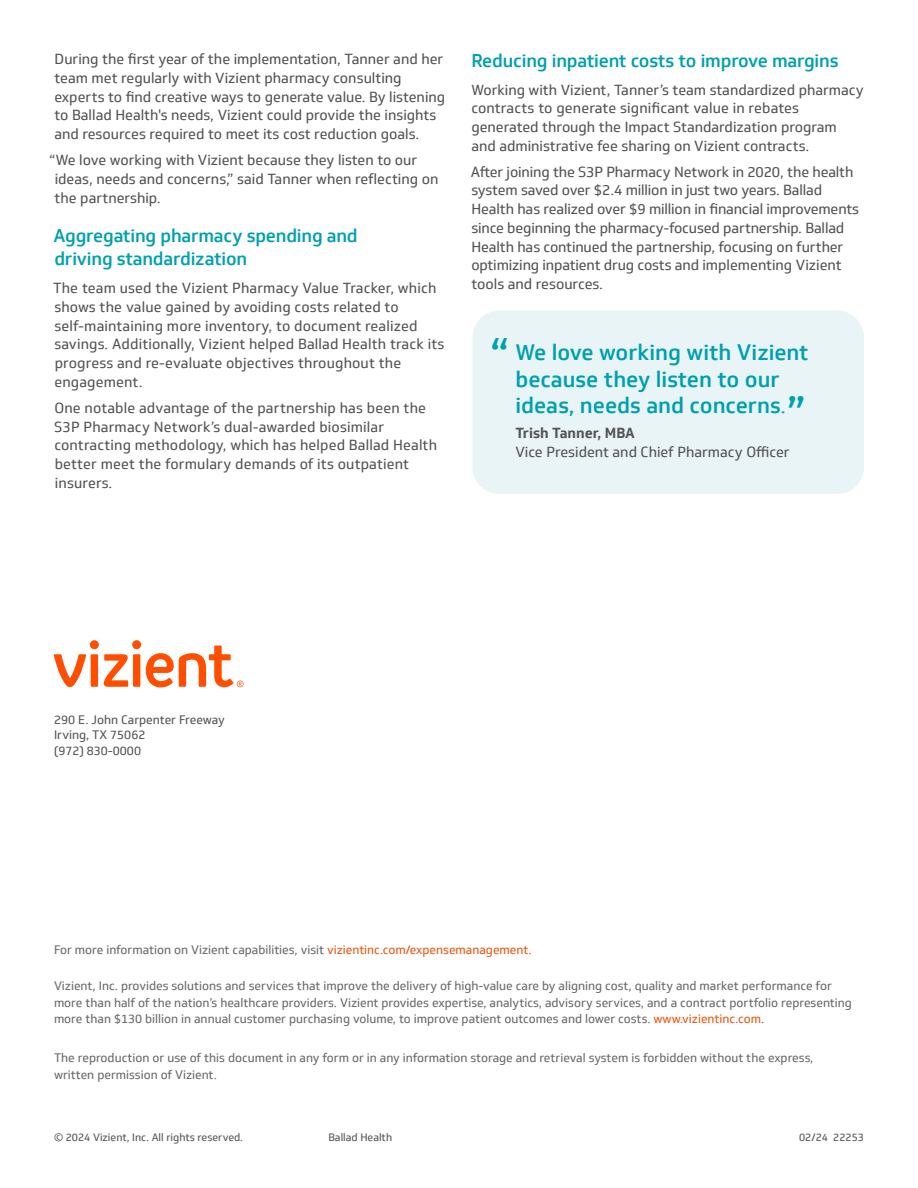
<style>
.page{position:relative;width:918px;height:1188px;background:#fff}
.page>*{position:absolute;margin:0;border:0;box-sizing:border-box;transform-origin:0 0}
.t1{font:500 41.25px "Soleto";color:#00a0ae}
.t2{font:500 21.75px/26.1px "Soleto";color:#00a0ae}
.t3{font:500 18px/23.4px "Soleto";letter-spacing:-.01em;color:#00a0ae}
.t4{font:14.25px/18.8px "Soleto";color:#535454}
.t5{font:700 14.25px "Soleto";color:#535454}
.t6{font:12px/16.5px "Soleto";color:#696969}
.t7{font:12px/15.6px "Soleto";color:#535454}
.t8{font:10.5px "Soleto";color:#535454}
.s1{font-size:18px}
.s2{color:#eb5712}
</style>
<div class="page">
<svg style="left:54px;top:640px;width:190px;height:47px"></svg>
<div style="left:472px;top:310px;width:392px;height:184px;background:#e9f4f7;border-radius:27px"></div>
<p class="t4" style="left:54px;top:50px;width:392px">During the first year of the implementation, Tanner and her team met regularly with Vizient pharmacy consulting experts to find creative ways to generate value. By listening to Ballad Health's needs, Vizient could provide the insights and resources required to meet its cost reduction goals.</p>
<p class="t4" style="left:54px;top:151px;width:385px;text-indent:-5px">“We love working with Vizient because they listen to our ideas, needs and concerns,” said Tanner when reflecting on the partnership.</p>
<p class="t3" style="left:53px;top:224px;width:306px">Aggregating pharmacy spending and driving standardization</p>
<p class="t4" style="left:53px;top:279px;width:393px">The team used the Vizient Pharmacy Value Tracker, which shows the value gained by avoiding costs related to self-maintaining more inventory, to document realized savings. Additionally, Vizient helped Ballad Health track its progress and re-evaluate objectives throughout the engagement.</p>
<p class="t4" style="left:54px;top:399px;width:384px">One notable advantage of the partnership has been the S3P Pharmacy Network’s dual-awarded biosimilar contracting methodology, which has helped Ballad Health better meet the formulary demands of its outpatient insurers.</p>
<p class="t3" style="left:471px;top:49px;width:369px">Reducing inpatient costs to improve margins</p>
<p class="t4" style="left:471px;top:80px;width:394px">Working with Vizient, Tanner’s team standardized pharmacy contracts to generate significant value in rebates generated through the Impact Standardization program and administrative fee sharing on Vizient contracts.</p>
<p class="t4" style="left:471px;top:162px;width:390px">After joining the S3P Pharmacy Network in 2020, the health system saved over $2.4 million in just two years. Ballad Health has realized over $9 million in financial improvements since beginning the pharmacy-focused partnership. Ballad Health has continued the partnership, focusing on further optimizing inpatient drug costs and implementing Vizient tools and resources.</p>
<h1 class="t1" style="left:490px;top:329px;width:21px">“</h1>
<h2 class="t2" style="left:515px;top:340px;width:295px">We love working with Vizient because they listen to our ideas, needs and concerns<span class="s1">.</span></h2>
<h1 class="t1" style="left:786px;top:387px;width:21px">”</h1>
<p class="t5" style="left:515px;top:424px;width:121px">Trish Tanner, MBA</p>
<p class="t4" style="left:515px;top:443px;width:276px">Vice President and Chief Pharmacy Officer</p>
<p class="t7" style="left:54px;top:712px;width:172px">290 E. John Carpenter Freeway<br>Irving, TX 75062<br>(972) 830-0000</p>
<p class="t6" style="left:54px;top:942px;width:479px">For more information on Vizient capabilities, visit <span class="s2">vizientinc.com/expensemanagement.</span></p>
<p class="t6" style="left:54px;top:978px;width:799px">Vizient, Inc. provides solutions and services that improve the delivery of high-value care by aligning cost, quality and market performance for more than half of the nation’s healthcare providers. Vizient provides expertise, analytics, advisory services, and a contract portfolio representing more than $130 billion in annual customer purchasing volume, to improve patient outcomes and lower costs. <span class="s2">www.vizientinc.com</span>.</p>
<p class="t6" style="left:54px;top:1050px;width:761px">The reproduction or use of this document in any form or in any information storage and retrieval system is forbidden without the express, written permission of Vizient.</p>
<p class="t8" style="left:54px;top:1131px;width:191px">© 2024 Vizient, Inc. All rights reserved.</p>
<p class="t8" style="left:328px;top:1131px;width:65px">Ballad Health</p>
<p class="t8" style="left:799px;top:1131px;width:66px">02/24 22253</p>
</div>
